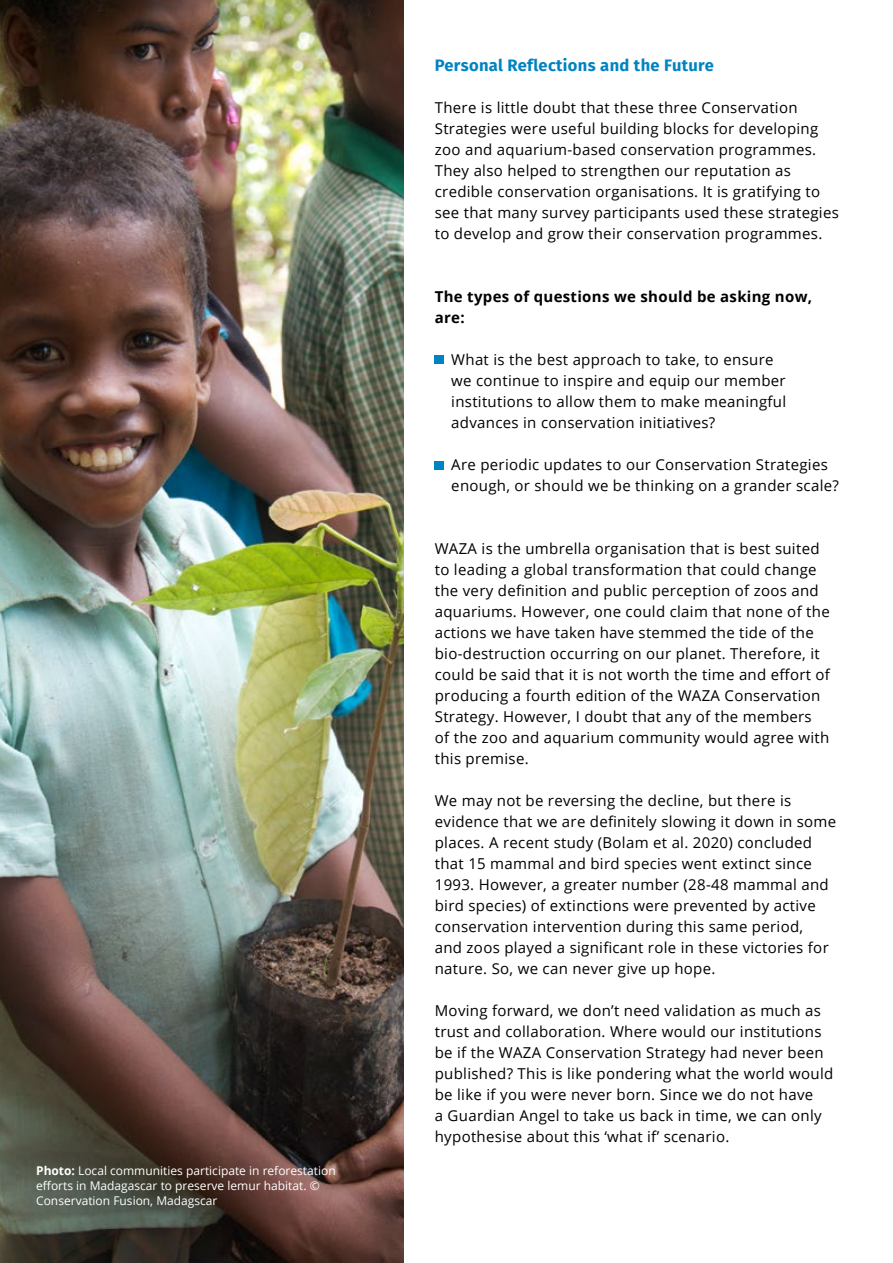
<style>
.page{position:relative;width:893px;height:1263px;background:#fff}
.page>*{position:absolute;margin:0;border:0;box-sizing:border-box;transform-origin:0 0}
.t1{font:700 16.5px "Fira Sans";letter-spacing:.02em;color:#0083c2}
.t2{font:15px/21px "Open Sans";letter-spacing:.02em;color:#000}
.t3{font:700 15px/21px "Open Sans";letter-spacing:.02em;color:#000}
.t4{font:12px/15px "Open Sans";color:#fff}
.s1{font-weight:700}
</style>
<div class="page">
<img style="left:0;top:0;width:404px;height:1263px">
<div style="left:435px;top:355px;width:9px;height:9px;background:#0083c2"></div>
<div style="left:435px;top:461px;width:9px;height:8px;background:#0083c2"></div>
<p class="t4" style="left:36px;top:1162px;width:301px"><span class="s1">Photo:</span> Local communities participate in reforestation efforts in Madagascar to preserve lemur habitat. ©<br>Conservation Fusion, Madagscar</p>
<p class="t1" style="left:435px;top:56px;width:280px">Personal Reflections and the Future</p>
<p class="t2" style="left:435px;top:97px;width:406px">There is little doubt that these three Conservation Strategies were useful building blocks for developing zoo and aquarium-based conservation programmes.<br>They also helped to strengthen our reputation as credible conservation organisations. It is gratifying to see that many survey participants used these strategies to develop and grow their conservation programmes.</p>
<p class="t3" style="left:435px;top:286px;width:379px">The types of questions we should be asking now, are:</p>
<p class="t2" style="left:451px;top:349px;width:336px;text-indent:-16px">• What is the best approach to take, to ensure we continue to inspire and equip our member institutions to allow them to make meaningful advances in conservation initiatives?</p>
<p class="t2" style="left:451px;top:454px;width:389px;text-indent:-16px">• Are periodic updates to our Conservation Strategies enough, or should we be thinking on a grander scale?</p>
<p class="t2" style="left:435px;top:538px;width:397px">WAZA is the umbrella organisation that is best suited to leading a global transformation that could change the very definition and public perception of zoos and aquariums. However, one could claim that none of the actions we have taken have stemmed the tide of the bio-destruction occurring on our planet. Therefore, it could be said that it is not worth the time and effort of producing a fourth edition of the WAZA Conservation Strategy. However, I doubt that any of the members<br>of the zoo and aquarium community would agree with this premise.</p>
<p class="t2" style="left:435px;top:790px;width:403px">We may not be reversing the decline, but there is evidence that we are definitely slowing it down in some places. A recent study (Bolam et al. 2020) concluded that 15 mammal and bird species went extinct since 1993. However, a greater number (28-48 mammal and bird species) of extinctions were prevented by active conservation intervention during this same period,<br>and zoos played a significant role in these victories for nature. So, we can never give up hope.</p>
<p class="t2" style="left:435px;top:1000px;width:400px">Moving forward, we don’t need validation as much as trust and collaboration. Where would our institutions be if the WAZA Conservation Strategy had never been published? This is like pondering what the world would be like if you were never born. Since we do not have<br>a Guardian Angel to take us back in time, we can only hypothesise about this ‘what if’ scenario.</p>
</div>
